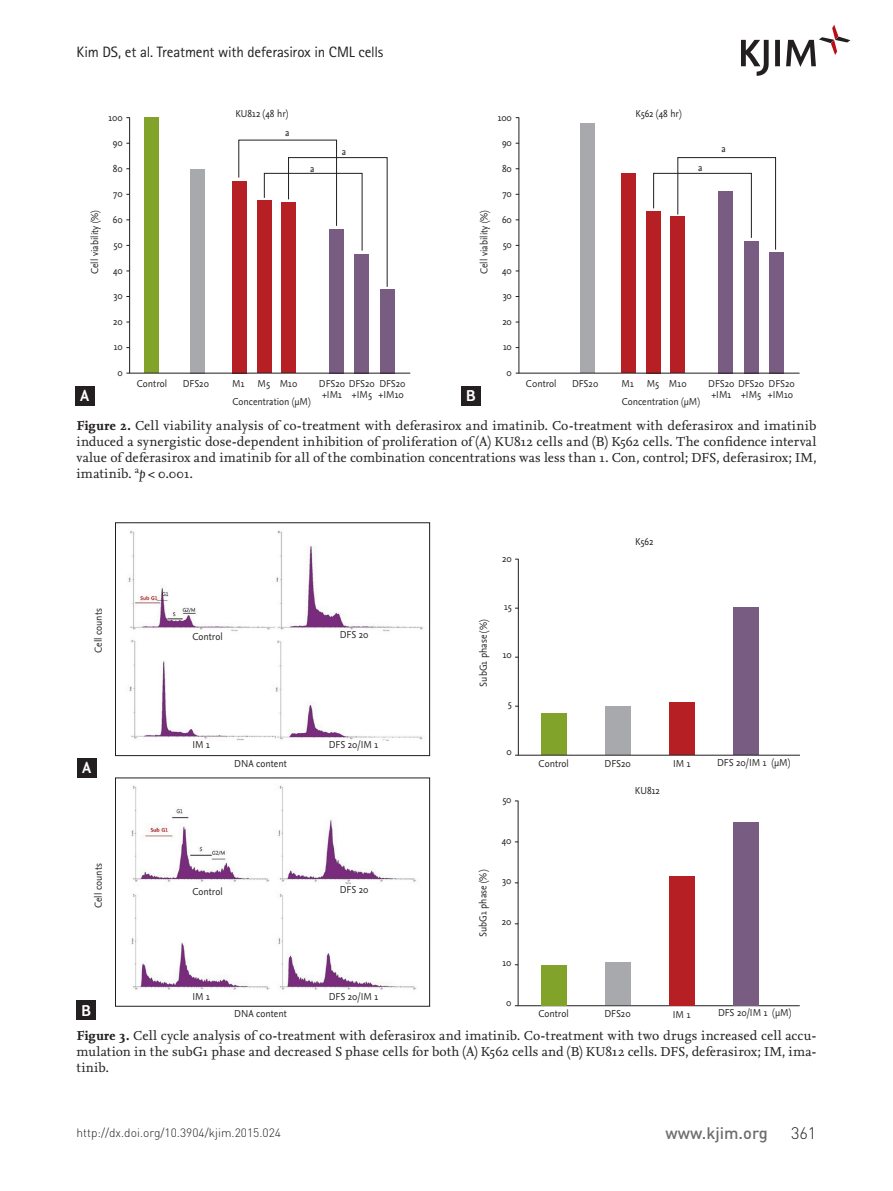
<style>
.page{position:relative;width:893px;height:1191px;background:#fff}
.page>*{position:absolute;margin:0;border:0;box-sizing:border-box;transform-origin:0 0}
.t1{font:500 16.5px "DIN Pro";color:#6c6d70}
.t2{font:700 16.5px "Nexus Sans";color:#fff}
.t3{font:300 16.5px "DIN Pro";color:#231f20}
.t4{font:15px "Rotis Sans Serif Std";letter-spacing:-.01em;color:#231f20}
.그림설명{font:13.5px/16.2px "Nexus Serif";letter-spacing:.01em;color:#231f20;text-align:justify}
.t5{font:300 12px "DIN Pro";color:#231f20}
.t6{font:10.5px/10.5px "Nexus Sans";letter-spacing:.005em;color:#231f20;scale:.92 1}
.s1{font-weight:700}
.s2{font-style:italic}
</style>
<div class="page">
<svg style="left:741px;top:25px;width:109px;height:51px"></svg>
<svg style="left:238px;top:139px;width:150px;height:148px"></svg>
<div style="left:145px;top:118px;width:14px;height:255px;background:#81a32a"></div>
<div style="left:191px;top:169px;width:14px;height:204px;background:#a8a9ad"></div>
<div style="left:232px;top:181px;width:14px;height:192px;background:#b62024"></div>
<div style="left:257px;top:200px;width:14px;height:173px;background:#b62024"></div>
<div style="left:281px;top:202px;width:15px;height:171px;background:#b62024"></div>
<div style="left:330px;top:229px;width:14px;height:144px;background:#785c82"></div>
<div style="left:355px;top:254px;width:14px;height:119px;background:#785c82"></div>
<div style="left:380px;top:288px;width:14px;height:85px;background:#785c82"></div>
<hr style="left:129px;top:118px;width:1px;height:255px;background:#231f20">
<hr style="left:130px;top:373px;width:280px;height:1px;background:#231f20">
<svg style="left:653px;top:157px;width:123px;height:93px"></svg>
<div style="left:580px;top:124px;width:14px;height:249px;background:#a8a9ad"></div>
<div style="left:621px;top:173px;width:14px;height:200px;background:#b62024"></div>
<div style="left:647px;top:211px;width:14px;height:162px;background:#b62024"></div>
<div style="left:671px;top:216px;width:14px;height:157px;background:#b62024"></div>
<div style="left:719px;top:191px;width:14px;height:182px;background:#785c82"></div>
<div style="left:744px;top:241px;width:14px;height:132px;background:#785c82"></div>
<div style="left:769px;top:252px;width:14px;height:121px;background:#785c82"></div>
<hr style="left:518px;top:118px;width:1px;height:255px;background:#231f20">
<hr style="left:519px;top:373px;width:280px;height:1px;background:#231f20">
<div style="left:75px;top:386px;width:19px;height:19px;background:#231f20"></div>
<div style="left:461px;top:386px;width:19px;height:19px;background:#231f20"></div>
<hr style="left:518px;top:559px;width:1px;height:196px;background:#231f20">
<div style="left:541px;top:713px;width:26px;height:41px;background:#81a32a"></div>
<div style="left:605px;top:706px;width:26px;height:48px;background:#a8a9ad"></div>
<div style="left:669px;top:702px;width:26px;height:52px;background:#b62024"></div>
<div style="left:733px;top:607px;width:26px;height:148px;background:#785c82"></div>
<hr style="left:518px;top:755px;width:282px;height:1px;background:#231f20">
<hr style="left:518px;top:801px;width:1px;height:204px;background:#231f20">
<hr style="left:518px;top:1005px;width:282px;height:1px;background:#231f20">
<div style="left:541px;top:964px;width:25px;height:41px;background:#81a32a"></div>
<div style="left:605px;top:962px;width:25px;height:43px;background:#a8a9ad"></div>
<div style="left:669px;top:876px;width:25px;height:129px;background:#b62024"></div>
<div style="left:733px;top:822px;width:25px;height:183px;background:#785c82"></div>
<img style="left:131px;top:785px;width:285px;height:205px">
<img style="left:128px;top:530px;width:295px;height:211px">
<div style="left:115px;top:522px;width:315px;height:234px;border:1px solid #231f20"></div>
<div style="left:115px;top:777px;width:315px;height:229px;border:1px solid #231f20"></div>
<div style="left:77px;top:758px;width:19px;height:19px;background:#231f20"></div>
<div style="left:77px;top:1000px;width:19px;height:20px;background:#231f20"></div>
<p class="t4" style="left:77px;top:43px;width:308px">Kim DS, et al. Treatment with deferasirox in CML cells</p>
<p class="t6" style="left:89px;top:274px;width:71px;rotate:-90deg">Cell viability (%)</p>
<p class="t6" style="left:109px;top:112px;width:17px">100</p>
<p class="t6" style="left:113px;top:137px;width:12px">90</p>
<p class="t6" style="left:113px;top:163px;width:12px">80</p>
<p class="t6" style="left:114px;top:188px;width:11px">70</p>
<p class="t6" style="left:113px;top:214px;width:12px">60</p>
<p class="t6" style="left:114px;top:239px;width:11px">50</p>
<p class="t6" style="left:113px;top:265px;width:12px">40</p>
<p class="t6" style="left:113px;top:290px;width:12px">30</p>
<p class="t6" style="left:113px;top:316px;width:12px">20</p>
<p class="t6" style="left:114px;top:341px;width:11px">10</p>
<p class="t6" style="left:117px;top:367px;width:7px">0</p>
<p class="t6" style="left:235px;top:108px;width:59px">KU812 (48 hr)</p>
<p class="t6" style="left:635px;top:108px;width:52px">K562 (48 hr)</p>
<p class="t6" style="left:498px;top:112px;width:17px">100</p>
<p class="t6" style="left:502px;top:137px;width:12px">90</p>
<p class="t6" style="left:502px;top:163px;width:12px">80</p>
<p class="t6" style="left:503px;top:188px;width:11px">70</p>
<p class="t6" style="left:502px;top:214px;width:12px">60</p>
<p class="t6" style="left:503px;top:239px;width:11px">50</p>
<p class="t6" style="left:502px;top:265px;width:12px">40</p>
<p class="t6" style="left:503px;top:290px;width:12px">30</p>
<p class="t6" style="left:502px;top:316px;width:12px">20</p>
<p class="t6" style="left:503px;top:341px;width:11px">10</p>
<p class="t6" style="left:507px;top:367px;width:7px">0</p>
<p class="t6" style="left:285px;top:127px;width:6px">a</p>
<p class="t6" style="left:342px;top:146px;width:6px">a</p>
<p class="t6" style="left:310px;top:163px;width:6px">a</p>
<p class="t6" style="left:698px;top:162px;width:6px">a</p>
<p class="t6" style="left:479px;top:274px;width:71px;rotate:-90deg">Cell viability (%)</p>
<p class="t6" style="left:721px;top:143px;width:6px">a</p>
<p class="t6" style="left:137px;top:378px;width:34px">Control</p>
<p class="t6" style="left:183px;top:378px;width:30px">DFS20</p>
<p class="t6" style="left:232px;top:378px;width:72px">M1 M5 M10</p>
<p class="t6" style="left:319px;top:378px;width:96px">DFS20 DFS20 DFS20 +IM1</p>
<p class="t2" style="left:80px;top:385px;width:11px">A</p>
<p class="t2" style="left:466px;top:385px;width:12px">B</p>
<p class="t6" style="left:352px;top:389px;width:23px">+IM5</p>
<p class="t6" style="left:379px;top:389px;width:29px">+IM10</p>
<p class="t6" style="left:232px;top:396px;width:86px">Concentration (µM)</p>
<p class="t6" style="left:526px;top:378px;width:35px">C0ntrol</p>
<p class="t6" style="left:572px;top:378px;width:30px">DFS20</p>
<p class="t6" style="left:621px;top:378px;width:72px">M1 M5 M10</p>
<p class="t6" style="left:708px;top:378px;width:96px">DFS20 DFS20 DFS20 +IM1</p>
<p class="t6" style="left:741px;top:389px;width:23px">+IM5</p>
<p class="t6" style="left:768px;top:389px;width:29px">+IM10</p>
<p class="t6" style="left:622px;top:396px;width:86px">Concentration (µM)</p>
<p class="그림설명" style="left:77px;top:417px;width:741px"><span class="s1">Figure 2.</span> Cell viability analysis of co-treatment with deferasirox and imatinib. Co-treatment with deferasirox and imatinib induced a synergistic dose-dependent inhibition of proliferation of (A) KU812 cells and (B) K562 cells. The confidence interval value of deferasirox and imatinib for all of the combination concentrations was less than 1. Con, control; DFS, deferasirox; IM, imatinib. <sup>a</sup><span class="s2">p</span> &lt; 0.001.</p>
<p class="t6" style="left:93px;top:653px;width:50px;rotate:-90deg">Cell counts</p>
<p class="t2" style="left:82px;top:757px;width:11px">A</p>
<p class="t6" style="left:192px;top:631px;width:35px">Control</p>
<p class="t6" style="left:340px;top:629px;width:33px">DFS 20</p>
<p class="t6" style="left:192px;top:739px;width:21px">IM 1</p>
<p class="t6" style="left:329px;top:739px;width:55px">DFS 20/IM 1</p>
<p class="t6" style="left:234px;top:758px;width:59px">DNA content</p>
<p class="t6" style="left:502px;top:553px;width:12px">20</p>
<p class="t6" style="left:478px;top:686px;width:75px;rotate:-90deg">SubG1 phase (%)</p>
<p class="t6" style="left:504px;top:601px;width:10px">15</p>
<p class="t6" style="left:503px;top:649px;width:11px">10</p>
<p class="t6" style="left:508px;top:697px;width:6px">5</p>
<p class="t6" style="left:506px;top:746px;width:7px">0</p>
<p class="t6" style="left:635px;top:536px;width:22px">K562</p>
<p class="t6" style="left:539px;top:758px;width:35px">Control</p>
<p class="t6" style="left:605px;top:758px;width:30px">DFS20</p>
<p class="t6" style="left:673px;top:758px;width:21px">IM 1</p>
<p class="t6" style="left:717px;top:757px;width:81px">DFS 20/IM 1 (µM)</p>
<p class="t6" style="left:635px;top:784px;width:29px">KU812</p>
<p class="t6" style="left:502px;top:794px;width:11px">50</p>
<p class="t6" style="left:502px;top:834px;width:12px">40</p>
<p class="t6" style="left:502px;top:875px;width:12px">30</p>
<p class="t6" style="left:502px;top:916px;width:12px">20</p>
<p class="t6" style="left:503px;top:956px;width:11px">10</p>
<p class="t6" style="left:506px;top:997px;width:7px">0</p>
<p class="t6" style="left:93px;top:908px;width:50px;rotate:-90deg">Cell counts</p>
<p class="t6" style="left:478px;top:937px;width:75px;rotate:-90deg">SubG1 phase (%)</p>
<p class="t6" style="left:192px;top:886px;width:35px">Control</p>
<p class="t6" style="left:340px;top:884px;width:33px">DFS 20</p>
<p class="t6" style="left:192px;top:991px;width:21px">IM 1</p>
<p class="t6" style="left:329px;top:991px;width:55px">DFS 20/IM 1</p>
<p class="그림설명" style="left:77px;top:1027px;width:741px"><span class="s1">Figure 3.</span> Cell cycle analysis of co-treatment with deferasirox and imatinib. Co-treatment with two drugs increased cell accu&shy;mulation in the subG1 phase and decreased S phase cells for both (A) K562 cells and (B) KU812 cells. DFS, deferasirox; IM, ima&shy;tinib.</p>
<p class="t2" style="left:81px;top:1000px;width:12px">B</p>
<p class="t6" style="left:538px;top:1008px;width:35px">Control</p>
<p class="t6" style="left:604px;top:1008px;width:30px">DFS20</p>
<p class="t6" style="left:673px;top:1009px;width:21px">IM 1</p>
<p class="t6" style="left:718px;top:1007px;width:81px">DFS 20/IM 1 (µM)</p>
<p class="t6" style="left:234px;top:1008px;width:59px">DNA content</p>
<p class="t5" style="left:77px;top:1124px;width:206px">http://dx.doi.org/10.3904/kjim.2015.024</p>
<p class="t1" style="left:666px;top:1121px;width:104px">www.kjim.org</p>
<p class="t3" style="left:791px;top:1121px;width:27px">361</p>
</div>
